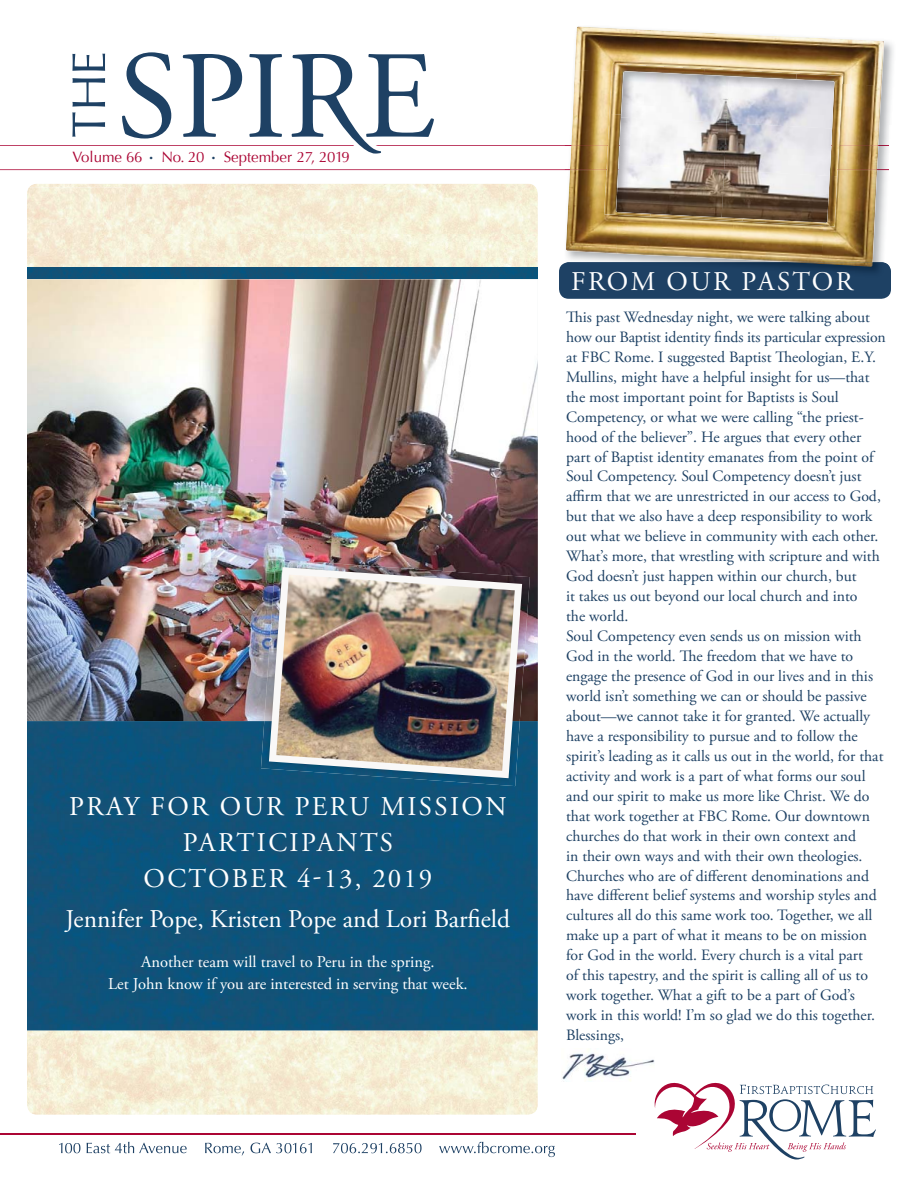
<style>
.page{position:relative;width:918px;height:1188px;background:#fff}
.page>*{position:absolute;margin:0;border:0;box-sizing:border-box;transform-origin:0 0}
.t1{font:27px/36px "Adobe Garamond Pro";letter-spacing:.09em;color:#fff;text-align:center}
.t2{font:25.5px "Adobe Garamond Pro";color:#fff}
.t3{font:16.5px/22.5px "Adobe Garamond Pro";color:#fff;text-align:center}
.t4{font:15.75px/20px "Adobe Garamond Pro";color:#1e4164}
.t5{font:15px "Optima";color:#ab0534}
.s1{font-family:"Adobe Garamond Pro";font-size:9px;color:#1e4164}
.s2{color:#fafbfb}
.s3{color:#f7f7f8}
.s4{color:#fcfcfc}
.s5{color:#ededee}
</style>
<div class="page">
<div style="left:559px;top:262px;width:332px;height:37px;background:#1e4164;border-radius:10px"></div>
<svg style="left:0;top:52px;width:565px;height:118px"></svg>
<svg style="left:59px;top:1142px;width:496px;height:15px"></svg>
<hr style="left:0;top:1133px;width:635px;height:2px;background:#ab0534">
<svg style="left:654px;top:1082px;width:222px;height:77px"></svg>
<img style="left:562px;top:1050px;width:92px;height:32px">
<img style="left:30px;top:184px;width:508px;height:50px">
<img style="left:125px;top:234px;width:413px;height:45px">
<img style="left:27px;top:1030px;width:50px;height:85px">
<img style="left:77px;top:1030px;width:461px;height:85px">
<img style="left:27px;top:187px;width:98px;height:81px">
<div style="left:27px;top:721px;width:511px;height:309px;background:#0f537a"></div>
<img style="left:27px;top:268px;width:98px;height:11px">
<img style="left:27px;top:279px;width:511px;height:442px">
<img style="left:261px;top:721px;width:259px;height:65px">
<img style="left:264px;top:559px;width:266px;height:162px">
<img style="left:269px;top:567px;width:253px;height:211px">
<img style="left:565px;top:41px;width:329px;height:221px">
<img style="left:565px;top:262px;width:326px;height:10px">
<img style="left:565px;top:145px;width:324px;height:25px">
<img style="left:889px;top:126px;width:5px;height:50px">
<img style="left:704px;top:86px;width:23px;height:31px">
<img style="left:727px;top:86px;width:64px;height:37px">
<img style="left:656px;top:117px;width:71px;height:28px">
<img style="left:724px;top:123px;width:67px;height:22px">
<img style="left:656px;top:170px;width:66px;height:38px">
<img style="left:722px;top:170px;width:69px;height:38px">
<img style="left:574px;top:26px;width:310px;height:60px">
<img style="left:566px;top:70px;width:50px;height:184px">
<img style="left:824px;top:83px;width:59px;height:179px">
<img style="left:616px;top:217px;width:208px;height:45px">
<img style="left:787px;top:262px;width:86px;height:5px">
<img style="left:570px;top:145px;width:308px;height:25px">
<img style="left:609px;top:64px;width:95px;height:55px">
<img style="left:704px;top:69px;width:93px;height:16px">
<img style="left:791px;top:73px;width:52px;height:103px">
<img style="left:604px;top:114px;width:52px;height:103px">
<img style="left:650px;top:208px;width:93px;height:14px">
<img style="left:743px;top:171px;width:95px;height:55px">
<p class="t5" style="left:72px;top:149px;width:279px">Volume 66 <span class="s1">•</span> No. 20 <span class="s1">•</span> September 27, 2019</p>
<h1 class="t1" style="left:69px;top:791px;width:439px">PRAY FOR OUR PERU MISSION<br>PARTICIPANTS<br>OCTOBER 4-13, 2019</h1>
<h2 class="t2" style="left:66px;top:909px;width:446px">Jennifer Pope, Kristen Pope and Lori Barfield</h2>
<p class="t3" style="left:108px;top:952px;width:361px">Another team will travel to Peru in the spring.<br>Let John know if you are interested in serving that week.</p>
<h1 class="t1" style="left:571px;top:266px;width:284px">FROM OUR PA<span class="s2">S</span><span class="s3">T</span><span class="s4">O</span><span class="s5">R</span></h1>
<p class="t4" style="left:566px;top:308px;width:321px">This past Wednesday night, we were talking about how our Baptist identity finds its particular expression at FBC Rome. I suggested Baptist Theologian, E.Y.<br>Mullins, might have a helpful insight for us—that the most important point for Baptists is Soul Competency, or what we were calling “the priest&shy;hood of the believer”. He argues that every other part of Baptist identity emanates from the point of Soul Competency. Soul Competency doesn’t just affirm that we are unrestricted in our access to God, but that we also have a deep responsibility to work out what we believe in community with each other.<br>What’s more, that wrestling with scripture and with God doesn’t just happen within our church, but<br>it takes us out beyond our local church and into<br>the world.<br>Soul Competency even sends us on mission with God in the world. The freedom that we have to engage the presence of God in our lives and in this world isn’t something we can or should be passive about—we cannot take it for granted. We actually have a responsibility to pursue and to follow the spirit’s leading as it calls us out in the world, for that activity and work is a part of what forms our soul and our spirit to make us more like Christ. We do that work together at FBC Rome. Our downtown churches do that work in their own context and<br>in their own ways and with their own theologies.<br>Churches who are of different denominations and have different belief systems and worship styles and cultures all do this same work too. Together, we all make up a part of what it means to be on mission for God in the world. Every church is a vital part<br>of this tapestry, and the spirit is calling all of us to work together. What a gift to be a part of God’s work in this world! I’m so glad we do this together.<br>Blessings,</p>
</div>
